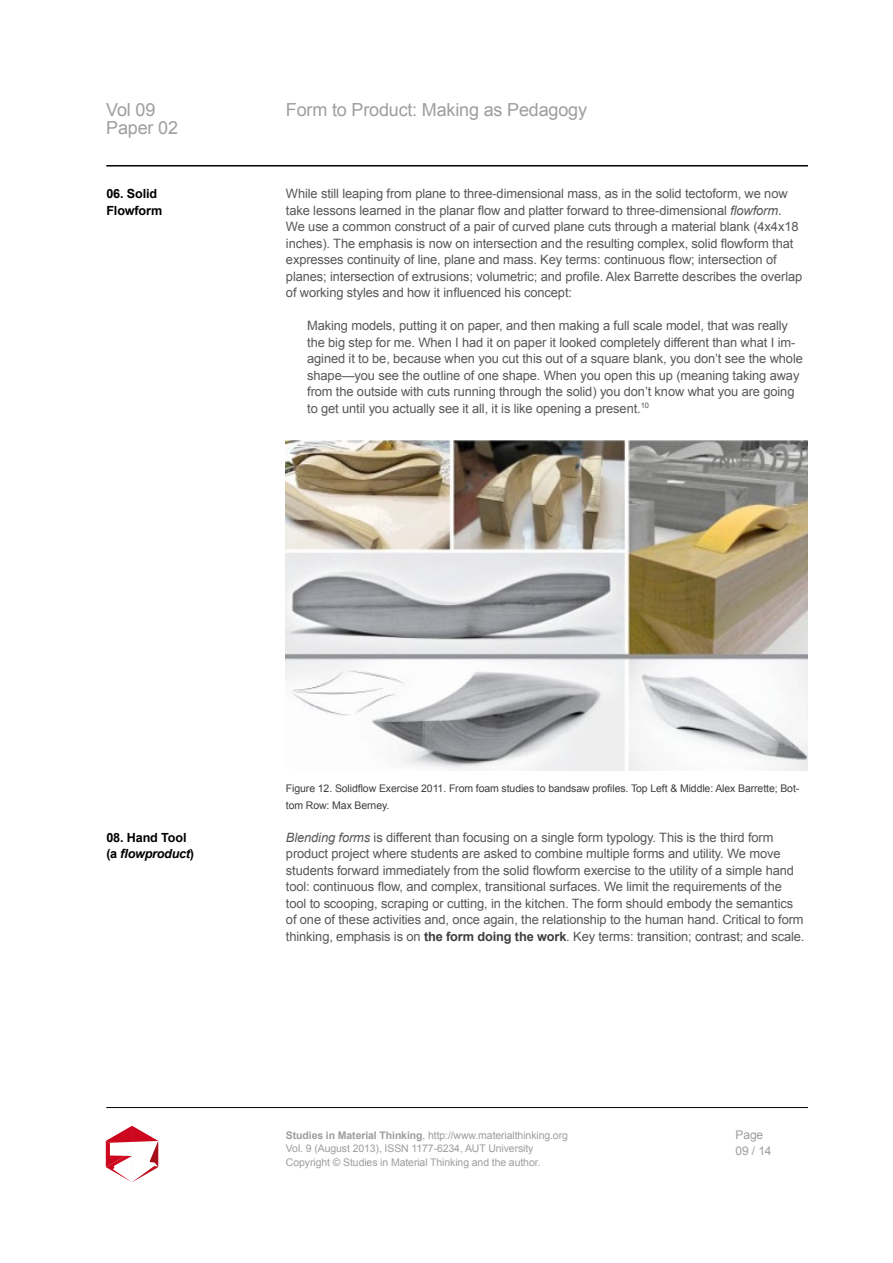
<style>
.page{position:relative;width:893px;height:1263px;background:#fff}
.page>*{position:absolute;margin:0;border:0;box-sizing:border-box;transform-origin:0 0}
.t1{font:18px "Arial";letter-spacing:-.01em;color:#9c9e9f}
.t2{font:12.9px/16.5px "Arial";letter-spacing:-.01em;color:#58585a}
.t3{font:700 12.6px/16.5px "Arial";letter-spacing:-.01em;color:#000}
.t4{font:12px/16.5px "Arial";letter-spacing:-.01em;color:#9c9e9f}
.t5{font:10.5px/13.5px "Arial";letter-spacing:-.01em;color:#9c9e9f}
.t6{font:10.5px/16.5px "Arial";letter-spacing:-.01em;color:#3e3d40}
.s1{font-style:italic}
.s2{font-weight:700;font-size:12.75px;color:#3e3d40}
.s3{font-weight:700}
</style>
<div class="page">
<hr style="left:106px;top:165px;width:702px;height:2px;background:#000">
<hr style="left:106px;top:1107px;width:702px;height:1px;background:#000">
<svg style="left:106px;top:1126px;width:52px;height:56px"></svg>
<img style="left:286px;top:440px;width:522px;height:330px">
<h1 class="t1" style="left:106px;top:97px;width:51px">Vol 09</h1>
<h1 class="t1" style="left:286px;top:97px;width:303px">Form to Product: Making as Pedagogy</h1>
<h1 class="t1" style="left:106px;top:115px;width:73px">Paper 02</h1>
<p class="t3" style="left:106px;top:186px;width:57px">06. Solid<br>Flowform</p>
<p class="t2" style="left:286px;top:185px;width:518px">While still leaping from plane to three-dimensional mass, as in the solid tectoform, we now take lessons learned in the planar flow and platter forward to three-dimensional <span class="s1">flowform</span>.<br>We use a common construct of a pair of curved plane cuts through a material blank (4x4x18 inches). The emphasis is now on intersection and the resulting complex, solid flowform that expresses continuity of line, plane and mass. Key terms: continuous flow; intersection of planes; intersection of extrusions; volumetric; and profile. Alex Barrette describes the overlap of working styles and how it influenced his concept:</p>
<p class="t2" style="left:307px;top:317px;width:497px">Making models, putting it on paper, and then making a full scale model, that was really the big step for me. When I had it on paper it looked completely different than what I im&shy;agined it to be, because when you cut this out of a square blank, you don’t see the whole shape—you see the outline of one shape. When you open this up (meaning taking away from the outside with cuts running through the solid) you don’t know what you are going to get until you actually see it all, it is like opening a present.<sup>10</sup></p>
<p class="t3" style="left:106px;top:829px;width:89px">08. Hand Tool (a <span class="s1">flowproduct</span>)</p>
<p class="t6" style="left:286px;top:780px;width:515px">Figure 12. Solidflow Exercise 2011. From foam studies to bandsaw profiles. Top Left &amp; Middle: Alex Barrette; Bot&shy;tom Row: Max Berney.</p>
<p class="t2" style="left:286px;top:829px;width:520px"><span class="s1">Blending forms</span> is different than focusing on a single form typology. This is the third form product project where students are asked to combine multiple forms and utility. We move students forward immediately from the solid flowform exercise to the utility of a simple hand tool: continuous flow, and complex, transitional surfaces. We limit the requirements of the tool to scooping, scraping or cutting, in the kitchen. The form should embody the semantics of one of these activities and, once again, the relationship to the human hand. Critical to form thinking, emphasis is on <span class="s2">the form doing the work</span>. Key terms: transition; contrast; and scale.</p>
<p class="t5" style="left:286px;top:1128px;width:283px"><span class="s3">Studies in Material Thinking</span>, http://www.materialthinking.org<br>Vol. 9 (August 2013), ISSN 1177-6234, AUT University<br>Copyright © Studies in Material Thinking and the author.</p>
<p class="t4" style="left:736px;top:1126px;width:37px">Page<br>09 / 14</p>
</div>
